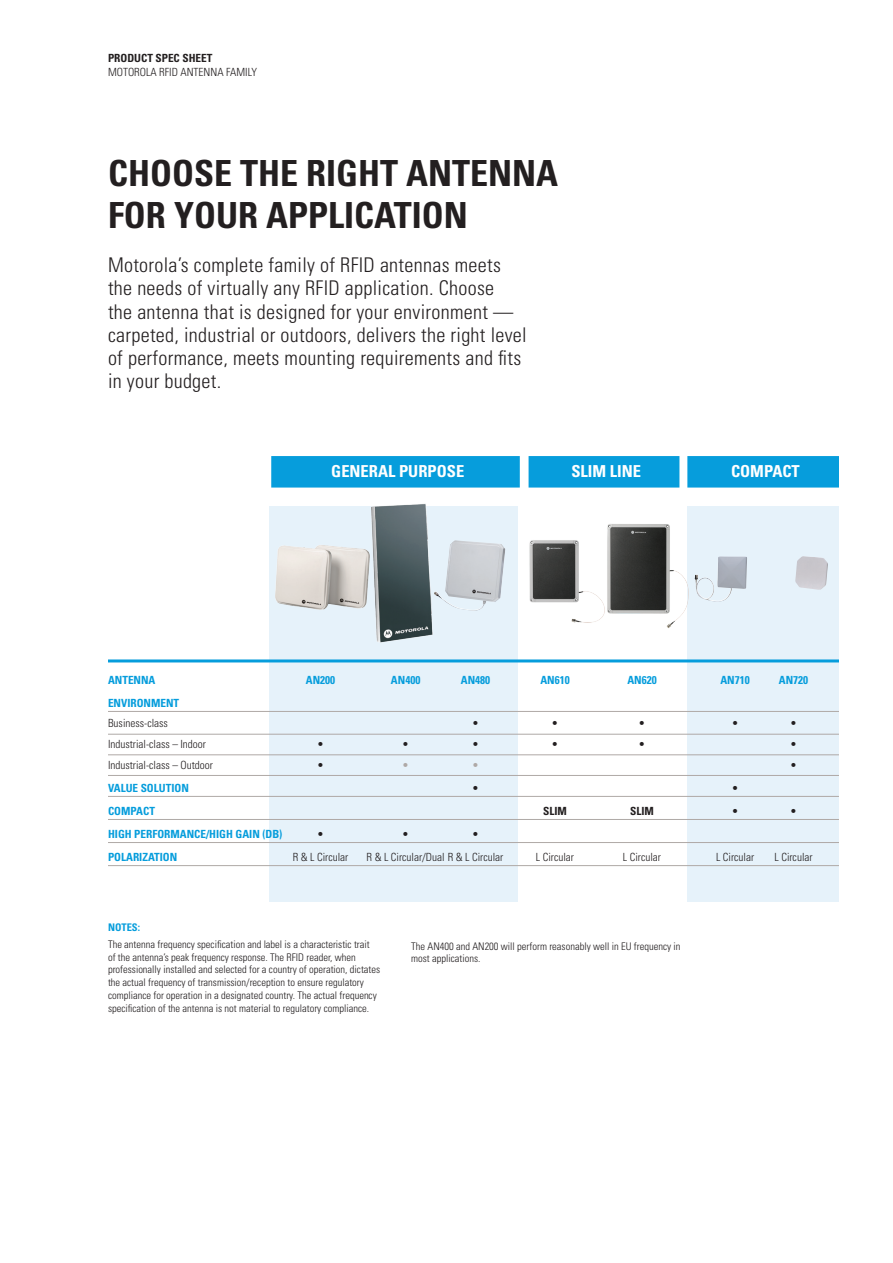
<style>
.page{position:relative;width:893px;height:1263px;background:#fff}
.page>*{position:absolute;margin:0;border:0;box-sizing:border-box;transform-origin:0 0}
.Large_Head{font:700 condensed 36px/42px "Univers";color:#231f20}
.Intro_Copy{font:300 condensed 20.25px/23.2px "Univers";letter-spacing:.015em;color:#231f20}
.Head_in_Bar{font:700 condensed 16.5px "Univers";color:#fff}
.Table_Text{font:300 condensed 11.25px "Univers";color:#231f20}
.Table_Section{font:300 condensed 11.25px "Univers";color:#231f20}
.Table_Section-2{font:700 condensed 11.25px "Univers";color:#069ddc}
.Table_Title{font:700 condensed 11.25px "Univers";color:#069ddc}
.Data_sheet_header{font:300 condensed 11.25px "Univers";color:#231f20}
.Data_sheet_header-2{font:700 condensed 11.25px "Univers LT Std";color:#231f20}
.Table_Section-3{font:700 condensed 11.25px "Univers";color:#231f20}
.Table_Text-2{font:300 condensed 11.25px "Univers";color:#afa9a6}
.Caption_body{font:300 condensed 10.5px/12.8px "Univers";color:#231f20}
.Caption_head{font:700 condensed 10.5px "Univers";color:#069ddc}
</style>
<div class="page">
<div style="left:687px;top:506px;width:152px;height:395px;background:#e6f2fa"></div>
<div style="left:270px;top:506px;width:248px;height:395px;background:#e6f2fa"></div>
<hr style="left:108px;top:659px;width:731px;height:3px;background:#069ddc">
<hr style="left:108px;top:711px;width:731px;height:1px;background:#afa9a6">
<hr style="left:108px;top:734px;width:731px;height:1px;background:#afa9a6">
<hr style="left:108px;top:754px;width:731px;height:1px;background:#afa9a6">
<hr style="left:108px;top:775px;width:731px;height:1px;background:#afa9a6">
<hr style="left:108px;top:796px;width:731px;height:1px;background:#afa9a6">
<hr style="left:108px;top:819px;width:731px;height:1px;background:#afa9a6">
<hr style="left:108px;top:842px;width:731px;height:1px;background:#afa9a6">
<hr style="left:108px;top:865px;width:731px;height:1px;background:#afa9a6">
<img style="left:695px;top:556px;width:52px;height:46px">
<img style="left:275px;top:545px;width:92px;height:65px">
<img style="left:367px;top:504px;width:66px;height:139px">
<img style="left:434px;top:540px;width:71px;height:71px">
<img style="left:795px;top:556px;width:33px;height:34px">
<div style="left:271px;top:456px;width:249px;height:32px;background:#069ddc"></div>
<div style="left:529px;top:456px;width:150px;height:32px;background:#069ddc"></div>
<div style="left:687px;top:456px;width:152px;height:32px;background:#069ddc"></div>
<img style="left:607px;top:524px;width:82px;height:104px">
<img style="left:529px;top:540px;width:76px;height:83px">
<p class="Data_sheet_header-2" style="left:108px;top:51px;width:106px">PRODUCT SPEC SHEET</p>
<p class="Data_sheet_header" style="left:108px;top:65px;width:151px">MOTOROLA RFID ANTENNA FAMILY</p>
<p class="Large_Head" style="left:108px;top:152px;width:452px">CHOOSE THE RIGHT ANTENNA<br>FOR YOUR APPLICATION</p>
<p class="Intro_Copy" style="left:108px;top:253px;width:420px">Motorola’s complete family of RFID antennas meets the needs of virtually any RFID application. Choose<br>the antenna that is designed for your environment — carpeted, industrial or outdoors, delivers the right level of performance, meets mounting requirements and fits in your budget.</p>
<p class="Head_in_Bar" style="left:331px;top:461px;width:134px">GENERAL PURPOSE</p>
<p class="Head_in_Bar" style="left:571px;top:461px;width:71px">SLIM LINE</p>
<p class="Head_in_Bar" style="left:731px;top:461px;width:70px">COMPACT</p>
<p class="Table_Title" style="left:108px;top:673px;width:49px">ANTENNA</p>
<p class="Table_Title" style="left:306px;top:673px;width:31px">AN200</p>
<p class="Table_Title" style="left:391px;top:673px;width:31px">AN400</p>
<p class="Table_Title" style="left:461px;top:673px;width:31px">AN480</p>
<p class="Table_Title" style="left:540px;top:673px;width:31px">AN610</p>
<p class="Table_Title" style="left:627px;top:673px;width:31px">AN620</p>
<p class="Table_Title" style="left:720px;top:673px;width:31px">AN710</p>
<p class="Table_Title" style="left:779px;top:673px;width:31px">AN720</p>
<p class="Table_Section-2" style="left:108px;top:696px;width:73px">ENVIRONMENT</p>
<p class="Table_Text" style="left:108px;top:717px;width:61px">Business-class</p>
<p class="Table_Text" style="left:472px;top:717px;width:8px">•</p>
<p class="Table_Text" style="left:552px;top:717px;width:8px">•</p>
<p class="Table_Text" style="left:639px;top:717px;width:8px">•</p>
<p class="Table_Text" style="left:732px;top:717px;width:8px">•</p>
<p class="Table_Text" style="left:790px;top:717px;width:8px">•</p>
<p class="Table_Text" style="left:108px;top:737px;width:100px">Industrial-class – Indoor</p>
<p class="Table_Text" style="left:317px;top:737px;width:8px">•</p>
<p class="Table_Text" style="left:402px;top:737px;width:8px">•</p>
<p class="Table_Text" style="left:472px;top:737px;width:8px">•</p>
<p class="Table_Text" style="left:552px;top:737px;width:8px">•</p>
<p class="Table_Text" style="left:639px;top:737px;width:8px">•</p>
<p class="Table_Text" style="left:790px;top:737px;width:8px">•</p>
<p class="Table_Text" style="left:108px;top:758px;width:106px">Industrial-class – Outdoor</p>
<p class="Table_Text" style="left:317px;top:758px;width:8px">•</p>
<p class="Table_Text-2" style="left:402px;top:758px;width:8px">•</p>
<p class="Table_Text-2" style="left:472px;top:758px;width:8px">•</p>
<p class="Table_Text" style="left:790px;top:758px;width:8px">•</p>
<p class="Table_Section-2" style="left:108px;top:781px;width:82px">VALUE SOLUTION</p>
<p class="Table_Section-3" style="left:473px;top:781px;width:6px">•</p>
<p class="Table_Section-3" style="left:733px;top:781px;width:6px">•</p>
<p class="Table_Section-2" style="left:108px;top:804px;width:48px">COMPACT</p>
<p class="Table_Section-3" style="left:543px;top:804px;width:25px">SLIM</p>
<p class="Table_Section-3" style="left:630px;top:804px;width:25px">SLIM</p>
<p class="Table_Section-3" style="left:733px;top:804px;width:6px">•</p>
<p class="Table_Section-3" style="left:791px;top:804px;width:6px">•</p>
<p class="Table_Section-2" style="left:108px;top:827px;width:176px">HIGH PERFORMANCE/HIGH GAIN (DB)</p>
<p class="Table_Section-3" style="left:318px;top:827px;width:6px">•</p>
<p class="Table_Section-3" style="left:403px;top:827px;width:6px">•</p>
<p class="Table_Section-3" style="left:473px;top:827px;width:6px">•</p>
<p class="Table_Section-2" style="left:108px;top:850px;width:71px">POLARIZATION</p>
<p class="Table_Section" style="left:293px;top:850px;width:57px">R &amp; L Circular</p>
<p class="Table_Section" style="left:367px;top:850px;width:138px">R &amp; L Circular/Dual R &amp; L Circular</p>
<p class="Table_Section" style="left:536px;top:850px;width:40px">L Circular</p>
<p class="Table_Section" style="left:623px;top:850px;width:40px">L Circular</p>
<p class="Table_Section" style="left:716px;top:850px;width:40px">L Circular</p>
<p class="Table_Section" style="left:774px;top:850px;width:40px">L Circular</p>
<p class="Caption_head" style="left:108px;top:921px;width:34px">NOTES:</p>
<p class="Caption_body" style="left:108px;top:938px;width:274px">The antenna frequency specification and label is a characteristic trait<br>of the antenna’s peak frequency response. The RFID reader, when professionally installed and selected for a country of operation, dictates the actual frequency of transmission/reception to ensure regulatory compliance for operation in a designated country. The actual frequency specification of the antenna is not material to regulatory compliance.</p>
<p class="Caption_body" style="left:411px;top:939px;width:271px">The AN400 and AN200 will perform reasonably well in EU frequency in most applications.</p>
</div>
